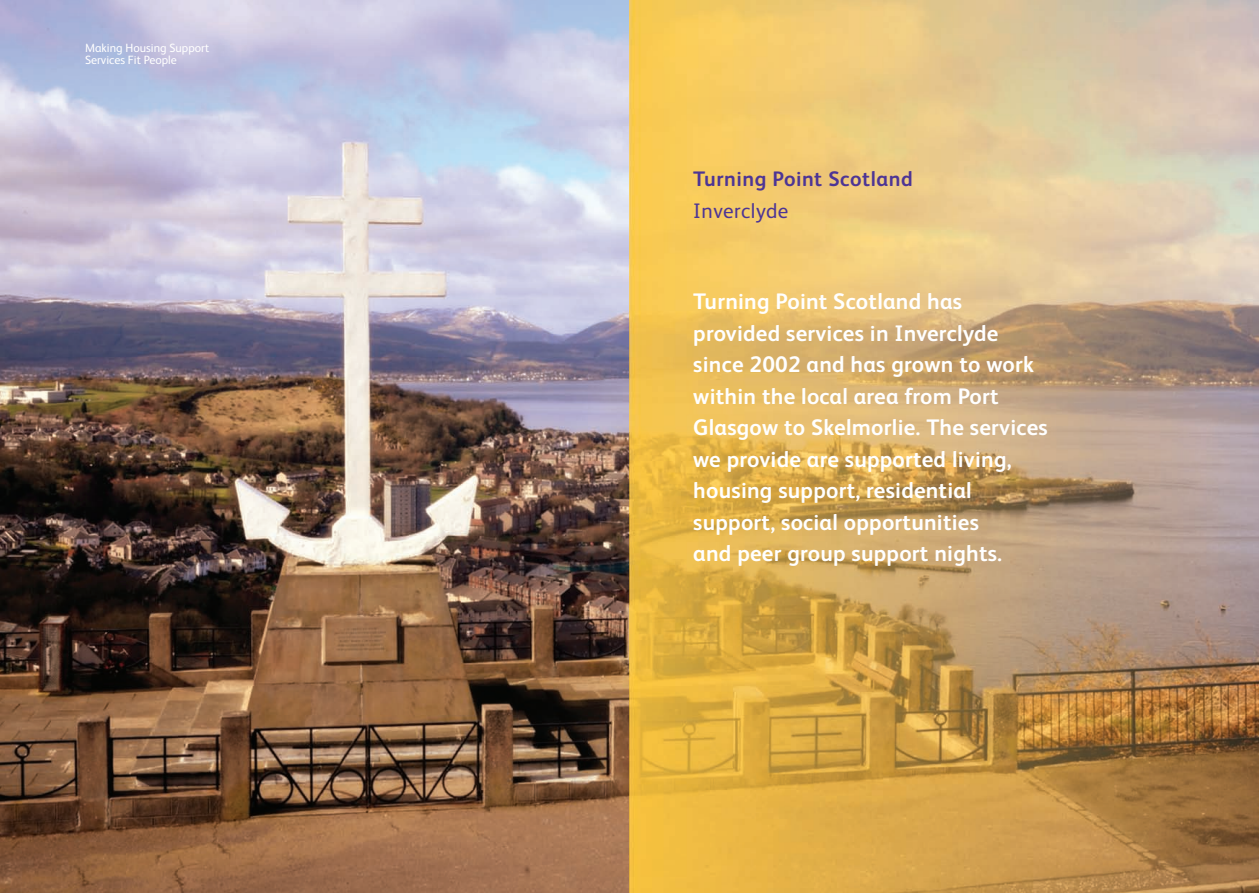
<style>
.page{position:relative;width:1259px;height:893px;background:#fff}
.page>*{position:absolute;margin:0;border:0;box-sizing:border-box;transform-origin:0 0}
.t1{font:700 22.5px/31.5px "FS Albert";letter-spacing:.01em;color:#fff}
.t2{font:700 21px "FS Albert";letter-spacing:.025em;color:#4d3595}
.t3{font:21px "FS Albert";letter-spacing:.025em;color:#4d3595}
.t4{font:12px/12px "FS Albert";color:#fff}
</style>
<div class="page">
<img style="left:0;top:0;width:629px;height:893px">
<img style="left:629px;top:0;width:630px;height:893px">
<p class="t4" style="left:85px;top:43px;width:126px">Making Housing Support<br>Services Fit People</p>
<p class="t2" style="left:693px;top:172px;width:221px">Turning Point Scotland</p>
<p class="t3" style="left:693px;top:203px;width:97px">Inverclyde</p>
<p class="t1" style="left:693px;top:288px;width:356px">Turning Point Scotland has provided services in Inverclyde since 2002 and has grown to work within the local area from Port<br>Glasgow to Skelmorlie. The services we provide are supported living, housing support, residential support, social opportunities<br>and peer group support nights.</p>
</div>
